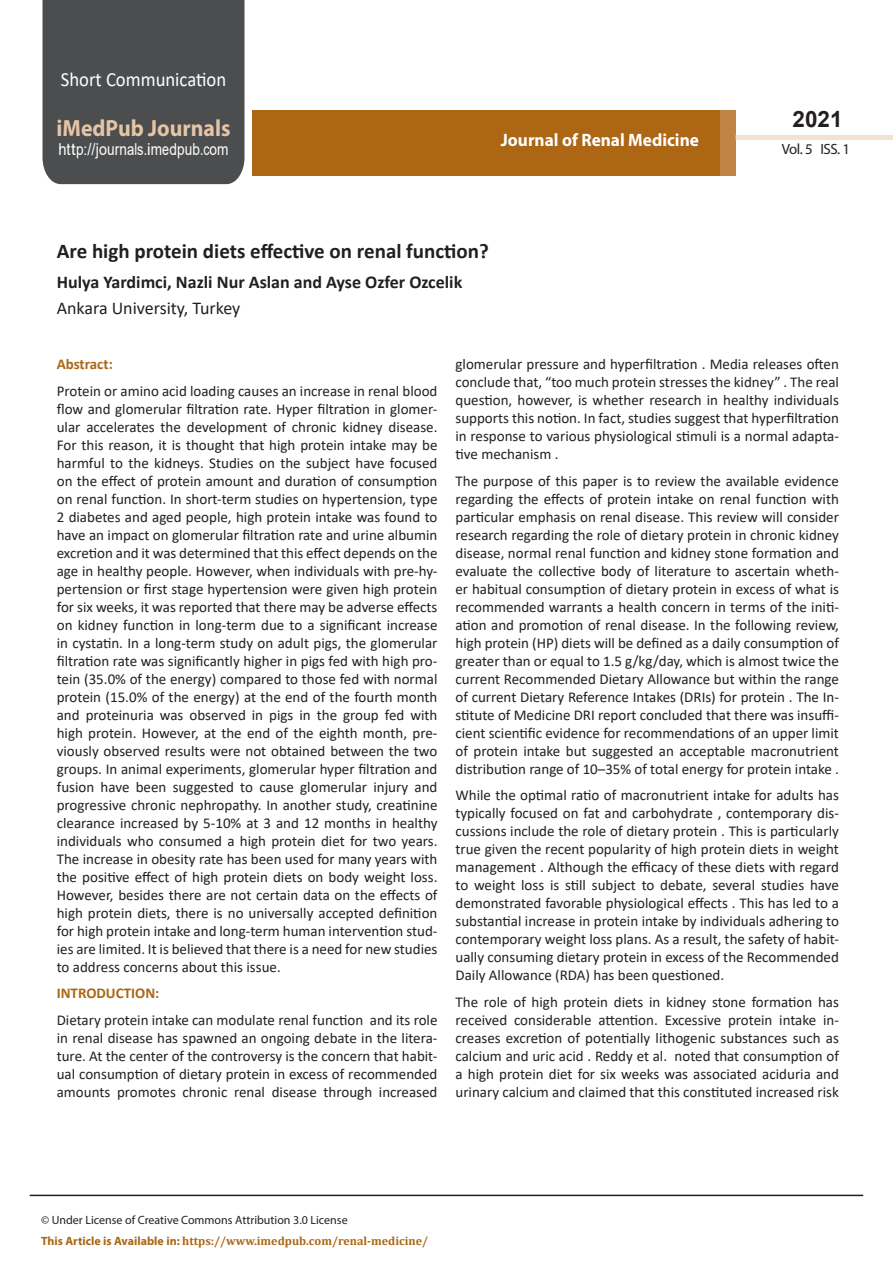
<style>
.page{position:relative;width:893px;height:1263px;background:#fff}
.page>*{position:absolute;margin:0;border:0;box-sizing:border-box;transform-origin:0 0}
.t1{font:700 23.4px "Myriad Pro";color:#e4c5a4;scale:.93 1}
.t2{font:700 22.5px "Arial";color:#231f20}
.t3{font:700 21px "Calibri";color:#231f20}
.t4{font:20.1px "Calibri";color:#fff;scale:.93 1}
.t5{font:700 18px "Calibri";color:#231f20}
.t6{font:18px "Calibri";color:#231f20}
.t7{font:700 18px "Myriad Pro";color:#fff;scale:.96 1}
.t8{font:16.5px "Arial";letter-spacing:.005em;color:#fff;scale:.89 1}
.t9{font:15px/18px "Calibri";color:#231f20;text-align:justify}
.t10{font:700 15px "Calibri";color:#ac6614}
.t11{font:14.85px "Myriad Pro";letter-spacing:-.03em;color:#231f20}
.t12{font:700 12px "Cambria";color:#ac6614}
.t13{font:12px "Myriad Pro";color:#231f20}
.s1{font-family:"Calibri"}
.s2{font-family:"Myriad Pro"}
</style>
<div class="page">
<div style="left:43px;top:0;width:201px;height:184px;background:#4c4d4f"></div>
<div style="left:252px;top:110px;width:469px;height:66px;background:#ac6614"></div>
<div style="left:720px;top:110px;width:16px;height:66px;background:#c08544"></div>
<div style="left:736px;top:135px;width:157px;height:5px;background:#f1e2d1"></div>
<hr style="left:30px;top:1195px;width:833px;height:1px;background:#231f20">
<h3 class="t4" style="left:61px;top:65px;width:179px">Short Communication</h3>
<h1 class="t1" style="left:57px;top:113px;width:188px">iMedPub Journals</h1>
<p class="t8" style="left:58px;top:138px;width:193px">http://journals<span class="s1">.</span>imedpub<span class="s1">.</span>com</p>
<p class="t7" style="left:501px;top:128px;width:208px">Journal of Renal Medicine</p>
<p class="t3" style="left:57px;top:236px;width:434px">Are high protein diets effective on renal function?</p>
<p class="t5" style="left:57px;top:270px;width:407px">Hulya Yardimci, Nazli Nur Aslan and Ayse Ozfer Ozcelik</p>
<p class="t6" style="left:57px;top:296px;width:185px">Ankara University, Turkey</p>
<h2 class="t2" style="left:793px;top:104px;width:52px">2021</h2>
<p class="t11" style="left:782px;top:140px;width:70px">Vol. 5 ISS. 1</p>
<p class="t10" style="left:57px;top:354px;width:58px">Abstract:</p>
<p class="t9" style="left:57px;top:381px;width:382px">Protein or amino acid loading causes an increase in renal blood flow and glomerular filtration rate. Hyper filtration in glomer&shy;ular accelerates the development of chronic kidney disease.<br>For this reason, it is thought that high protein intake may be harmful to the kidneys. Studies on the subject have focused on the effect of protein amount and duration of consumption on renal function. In short-term studies on hypertension, type 2 diabetes and aged people, high protein intake was found to have an impact on glomerular filtration rate and urine albumin excretion and it was determined that this effect depends on the age in healthy people. However, when individuals with pre-hy&shy;pertension or first stage hypertension were given high protein for six weeks, it was reported that there may be adverse effects on kidney function in long-term due to a significant increase in cystatin. In a long-term study on adult pigs, the glomerular filtration rate was significantly higher in pigs fed with high pro&shy;tein (35.0% of the energy) compared to those fed with normal protein (15.0% of the energy) at the end of the fourth month and proteinuria was observed in pigs in the group fed with high protein. However, at the end of the eighth month, pre&shy;viously observed results were not obtained between the two groups. In animal experiments, glomerular hyper filtration and fusion have been suggested to cause glomerular injury and progressive chronic nephropathy. In another study, creatinine clearance increased by 5-10% at 3 and 12 months in healthy individuals who consumed a high protein diet for two years.<br>The increase in obesity rate has been used for many years with the positive effect of high protein diets on body weight loss.<br>However, besides there are not certain data on the effects of high protein diets, there is no universally accepted definition for high protein intake and long-term human intervention stud&shy;ies are limited. It is believed that there is a need for new studies to address concerns about this issue.</p>
<p class="t10" style="left:57px;top:983px;width:104px">INTRODUCTION:</p>
<p class="t9" style="left:57px;top:1010px;width:382px">Dietary protein intake can modulate renal function and its role in renal disease has spawned an ongoing debate in the litera&shy;ture. At the center of the controversy is the concern that habit&shy;ual consumption of dietary protein in excess of recommended amounts promotes chronic renal disease through increased</p>
<p class="t9" style="left:455px;top:355px;width:385px">glomerular pressure and hyperfiltration . Media releases often conclude that, “too much protein stresses the kidney” . The real question, however, is whether research in healthy individuals supports this notion. In fact, studies suggest that hyperfiltration in response to various physiological stimuli is a normal adapta&shy;tive mechanism .</p>
<p class="t9" style="left:455px;top:471px;width:385px">The purpose of this paper is to review the available evidence regarding the effects of protein intake on renal function with particular emphasis on renal disease. This review will consider research regarding the role of dietary protein in chronic kidney disease, normal renal function and kidney stone formation and evaluate the collective body of literature to ascertain wheth&shy;er habitual consumption of dietary protein in excess of what is recommended warrants a health concern in terms of the initi&shy;ation and promotion of renal disease. In the following review, high protein (HP) diets will be defined as a daily consumption of greater than or equal to 1.5 g/kg/day, which is almost twice the current Recommended Dietary Allowance but within the range of current Dietary Reference Intakes (DRIs) for protein . The In&shy;stitute of Medicine DRI report concluded that there was insuffi&shy;cient scientific evidence for recommendations of an upper limit of protein intake but suggested an acceptable macronutrient distribution range of 10–35% of total energy for protein intake .</p>
<p class="t9" style="left:455px;top:786px;width:385px">While the optimal ratio of macronutrient intake for adults has typically focused on fat and carbohydrate , contemporary dis&shy;cussions include the role of dietary protein . This is particularly true given the recent popularity of high protein diets in weight management . Although the efficacy of these diets with regard to weight loss is still subject to debate, several studies have demonstrated favorable physiological effects . This has led to a substantial increase in protein intake by individuals adhering to contemporary weight loss plans. As a result, the safety of habit&shy;ually consuming dietary protein in excess of the Recommended Daily Allowance (RDA) has been questioned.</p>
<p class="t9" style="left:455px;top:992px;width:385px">The role of high protein diets in kidney stone formation has received considerable attention. Excessive protein intake in&shy;creases excretion of potentially lithogenic substances such as calcium and uric acid . Reddy et al. noted that consumption of a high protein diet for six weeks was associated aciduria and urinary calcium and claimed that this constituted increased risk</p>
<p class="t13" style="left:41px;top:1213px;width:308px">© Under License of Creative Commons Attribution 3.0 License</p>
<p class="t12" style="left:41px;top:1232px;width:389px"><span class="s2">This Article is Available in:</span> https://www.imedpub.com/renal-medicine/</p>
</div>
